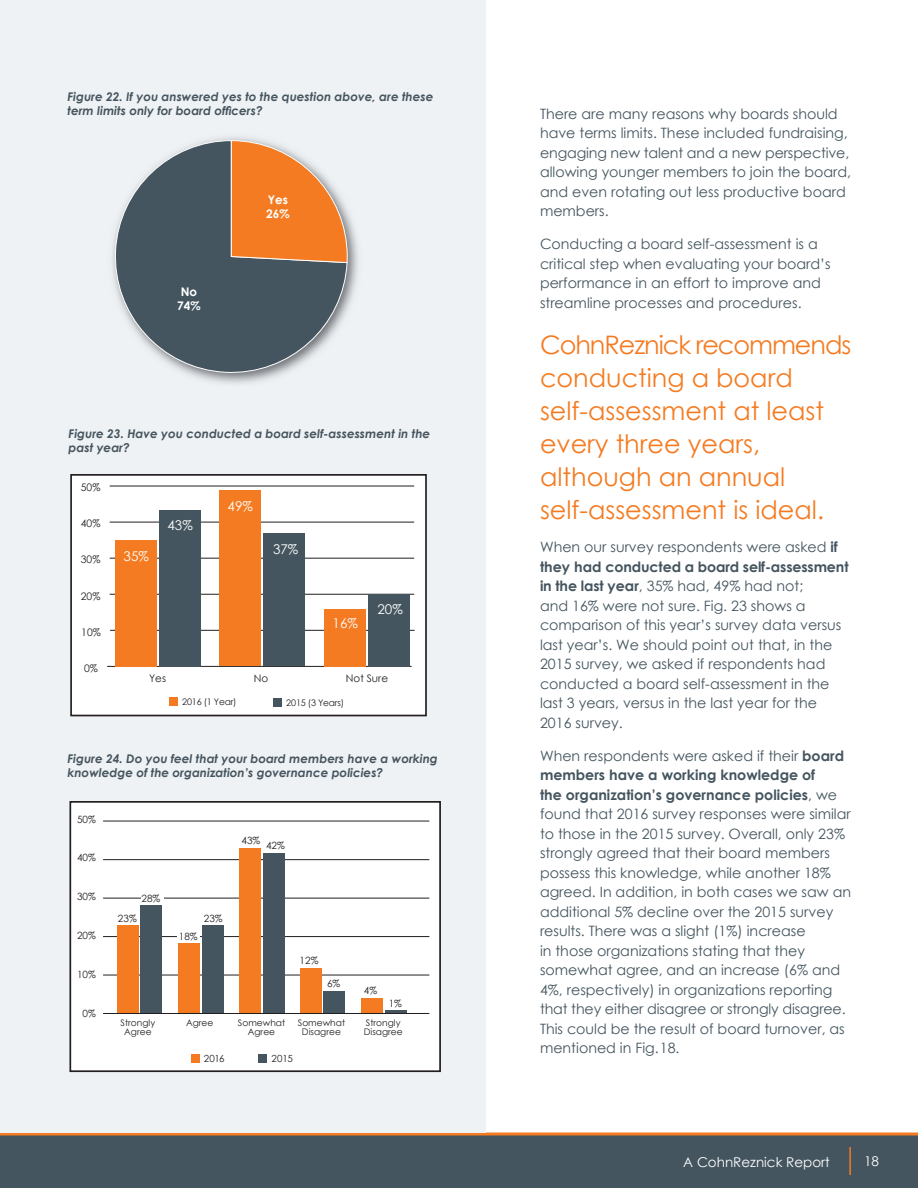
<style>
.page{position:relative;width:918px;height:1188px;background:#fff}
.page>*{position:absolute;margin:0;border:0;box-sizing:border-box;transform-origin:0 0}
.t1{font:25.5px/33px "Century Gothic";color:#f47b21}
.t2{font:14.25px/19.5px "Century Gothic";color:#45555f}
.t3{font:13.5px "Century Gothic";color:#fff}
.t4{font:italic 700 12px/14.4px "Century Gothic";color:#45555f}
.t5{font:700 11.85px/13.4px "Century Gothic";color:#fff;text-align:center}
.t6{font:10.35px "Century Gothic";color:#231f20}
.t7{font:10.05px "Century Gothic";color:#231f20}
.t8{font:9.75px "Century Gothic";letter-spacing:-.01em;color:#231f20}
.t9{font:9.15px/9.1px "Century Gothic";color:#231f20;text-align:center}
.t10{font:9px "Century Gothic";letter-spacing:-.025em;color:#231f20}
.s1{font-weight:700}
</style>
<div class="page">
<div style="left:0;top:1135px;width:918px;height:53px;background:#45555f"></div>
<svg style="left:0;top:1132px;width:918px;height:4px;background:#dd8d51"></svg>
<hr style="left:849px;top:1147px;width:2px;height:28px;background:#f47b21">
<div style="left:0;top:0;width:486px;height:1132px;background:#eff2f4"></div>
<img style="left:193px;top:137px;width:165px;height:247px">
<svg style="left:112px;top:140px;width:236px;height:236px"></svg>
<svg style="left:230px;top:140px;width:118px;height:123px"></svg>
<div style="left:71px;top:475px;width:355px;height:241px;background:#fff"></div>
<div style="left:70px;top:474px;width:357px;height:242px;border:2px solid #231f20"></div>
<hr style="left:110px;top:630px;width:305px;height:1px;background:#231f20">
<hr style="left:110px;top:594px;width:304px;height:1px;background:#231f20">
<hr style="left:110px;top:558px;width:304px;height:1px;background:#231f20">
<hr style="left:110px;top:522px;width:304px;height:1px;background:#231f20">
<hr style="left:110px;top:486px;width:304px;height:1px;background:#231f20">
<hr style="left:107px;top:666px;width:305px;height:1px;background:#231f20">
<div style="left:159px;top:510px;width:41px;height:156px;background:#45555f"></div>
<div style="left:116px;top:541px;width:41px;height:126px;background:#f47b21"></div>
<div style="left:264px;top:533px;width:41px;height:133px;background:#45555f"></div>
<div style="left:219px;top:491px;width:41px;height:175px;background:#f47b21"></div>
<div style="left:369px;top:594px;width:41px;height:72px;background:#45555f"></div>
<div style="left:324px;top:609px;width:41px;height:57px;background:#f47b21"></div>
<div style="left:274px;top:698px;width:8px;height:9px;background:#45555f"></div>
<div style="left:170px;top:698px;width:8px;height:8px;background:#f47b21"></div>
<div style="left:70px;top:802px;width:370px;height:269px;background:#fff"></div>
<div style="left:69px;top:801px;width:372px;height:271px;border:2px solid #231f20"></div>
<hr style="left:103px;top:975px;width:326px;height:1px;background:#231f20">
<hr style="left:103px;top:936px;width:326px;height:1px;background:#231f20">
<hr style="left:103px;top:898px;width:326px;height:1px;background:#231f20">
<hr style="left:103px;top:859px;width:326px;height:1px;background:#231f20">
<div style="left:361px;top:998px;width:22px;height:15px;background:#f47b21"></div>
<div style="left:324px;top:991px;width:21px;height:22px;background:#45555f"></div>
<hr style="left:386px;top:1010px;width:21px;height:3px;background:#45555f">
<div style="left:300px;top:968px;width:21px;height:45px;background:#f47b21"></div>
<div style="left:263px;top:853px;width:21px;height:160px;background:#45555f"></div>
<div style="left:240px;top:848px;width:21px;height:165px;background:#f47b21"></div>
<div style="left:202px;top:925px;width:21px;height:88px;background:#45555f"></div>
<div style="left:179px;top:943px;width:21px;height:70px;background:#f47b21"></div>
<div style="left:141px;top:905px;width:21px;height:108px;background:#45555f"></div>
<div style="left:117px;top:925px;width:22px;height:88px;background:#f47b21"></div>
<hr style="left:103px;top:1013px;width:326px;height:1px;background:#231f20">
<div style="left:191px;top:1055px;width:9px;height:8px;background:#f47b21"></div>
<div style="left:258px;top:1055px;width:9px;height:8px;background:#45555f"></div>
<div style="left:177px;top:933px;width:23px;height:7px;background:#fff"></div>
<hr style="left:103px;top:821px;width:326px;height:1px;background:#231f20">
<div style="left:141px;top:895px;width:22px;height:7px;background:#fff"></div>
<p class="t4" style="left:68px;top:88px;width:367px">Figure 22. If you answered yes to the question above, are these term limits only for board officers?</p>
<p class="t5" style="left:177px;top:285px;width:25px">No<br>74%</p>
<p class="t5" style="left:266px;top:193px;width:25px;text-align:left">Yes<br>26%</p>
<p class="t4" style="left:69px;top:426px;width:363px">Figure 23. Have you conducted a board self-assessment in the past year?</p>
<p class="t6" style="left:81px;top:480px;width:21px">50%</p>
<p class="t6" style="left:81px;top:516px;width:21px">40%</p>
<p class="t6" style="left:81px;top:552px;width:21px">30%</p>
<p class="t6" style="left:81px;top:589px;width:21px">20%</p>
<p class="t6" style="left:81px;top:625px;width:21px">10%</p>
<p class="t6" style="left:84px;top:661px;width:15px">0%</p>
<p class="t3" style="left:124px;top:547px;width:27px">35%</p>
<p class="t3" style="left:168px;top:516px;width:27px">43%</p>
<p class="t3" style="left:228px;top:497px;width:27px">49%</p>
<p class="t3" style="left:273px;top:540px;width:27px">37%</p>
<p class="t3" style="left:333px;top:614px;width:27px">16%</p>
<p class="t3" style="left:378px;top:600px;width:27px">20%</p>
<p class="t6" style="left:149px;top:671px;width:18px">Yes</p>
<p class="t6" style="left:254px;top:671px;width:16px">No</p>
<p class="t6" style="left:346px;top:671px;width:44px">Not Sure</p>
<p class="t10" style="left:182px;top:696px;width:56px">2016 (1 Year)</p>
<p class="t10" style="left:286px;top:696px;width:59px">2015 (3 Years)</p>
<p class="t4" style="left:68px;top:751px;width:372px">Figure 24. Do you feel that your board members have a working knowledge of the organization’s governance policies?</p>
<p class="t7" style="left:77px;top:812px;width:20px">50%</p>
<p class="t7" style="left:77px;top:851px;width:20px">40%</p>
<p class="t7" style="left:77px;top:890px;width:20px">30%</p>
<p class="t7" style="left:77px;top:929px;width:20px">20%</p>
<p class="t7" style="left:77px;top:968px;width:20px">10%</p>
<p class="t7" style="left:83px;top:1007px;width:15px">0%</p>
<p class="t7" style="left:142px;top:891px;width:20px">28%</p>
<p class="t7" style="left:118px;top:911px;width:20px">23%</p>
<p class="t7" style="left:204px;top:911px;width:20px">23%</p>
<p class="t7" style="left:179px;top:929px;width:20px">18%</p>
<p class="t7" style="left:242px;top:833px;width:20px">43%</p>
<p class="t7" style="left:266px;top:838px;width:20px">42%</p>
<p class="t7" style="left:300px;top:953px;width:20px">12%</p>
<p class="t7" style="left:327px;top:977px;width:15px">6%</p>
<p class="t7" style="left:364px;top:983px;width:15px">4%</p>
<p class="t7" style="left:389px;top:996px;width:15px">1%</p>
<p class="t9" style="left:121px;top:1018px;width:36px">Strongly<br>Agree</p>
<p class="t9" style="left:186px;top:1018px;width:29px">Agree</p>
<p class="t9" style="left:238px;top:1018px;width:49px">Somewhat<br>Agree</p>
<p class="t9" style="left:298px;top:1018px;width:49px">Somewhat<br>Disagree</p>
<p class="t9" style="left:364px;top:1018px;width:40px;text-align:left">Strongly<br>Disagree</p>
<p class="t8" style="left:204px;top:1052px;width:22px">2016</p>
<p class="t8" style="left:272px;top:1052px;width:23px">2015</p>
<p class="t2" style="left:540px;top:104px;width:313px">There are many reasons why boards should have terms limits. These included fundraising, engaging new talent and a new perspective, allowing younger members to join the board, and even rotating out less productive board members.</p>
<p class="t2" style="left:540px;top:234px;width:292px">Conducting a board self-assessment is a critical step when evaluating your board’s performance in an effort to improve and streamline processes and procedures.</p>
<h1 class="t1" style="left:540px;top:328px;width:313px">CohnReznick recommends conducting a board self-assessment at least every three years, although an annual self-assessment is ideal.</h1>
<p class="t2" style="left:540px;top:537px;width:310px">When our survey respondents were asked <span class="s1">if they had conducted a board self-assessment in the last year</span>, 35% had, 49% had not;<br>and 16% were not sure. Fig. 23 shows a comparison of this year’s survey data versus last year’s. We should point out that, in the 2015 survey, we asked if respondents had conducted a board self-assessment in the last 3 years, versus in the last year for the 2016 survey.</p>
<p class="t2" style="left:540px;top:746px;width:313px">When respondents were asked if their <span class="s1">board members have a working knowledge of<br>the organization’s governance policies</span>, we found that 2016 survey responses were similar to those in the 2015 survey. Overall, only 23% strongly agreed that their board members possess this knowledge, while another 18% agreed. In addition, in both cases we saw an additional 5% decline over the 2015 survey results. There was a slight (1%) increase<br>in those organizations stating that they somewhat agree, and an increase (6% and 4%, respectively) in organizations reporting that they either disagree or strongly disagree.<br>This could be the result of board turnover, as mentioned in Fig. 18.</p>
<p class="t3" style="left:864px;top:1151px;width:16px">18</p>
<p class="t3" style="left:683px;top:1152px;width:148px">A CohnReznick Report</p>
<p class="t3" style="left:871px;top:1152px;width:9px">9</p>
</div>
